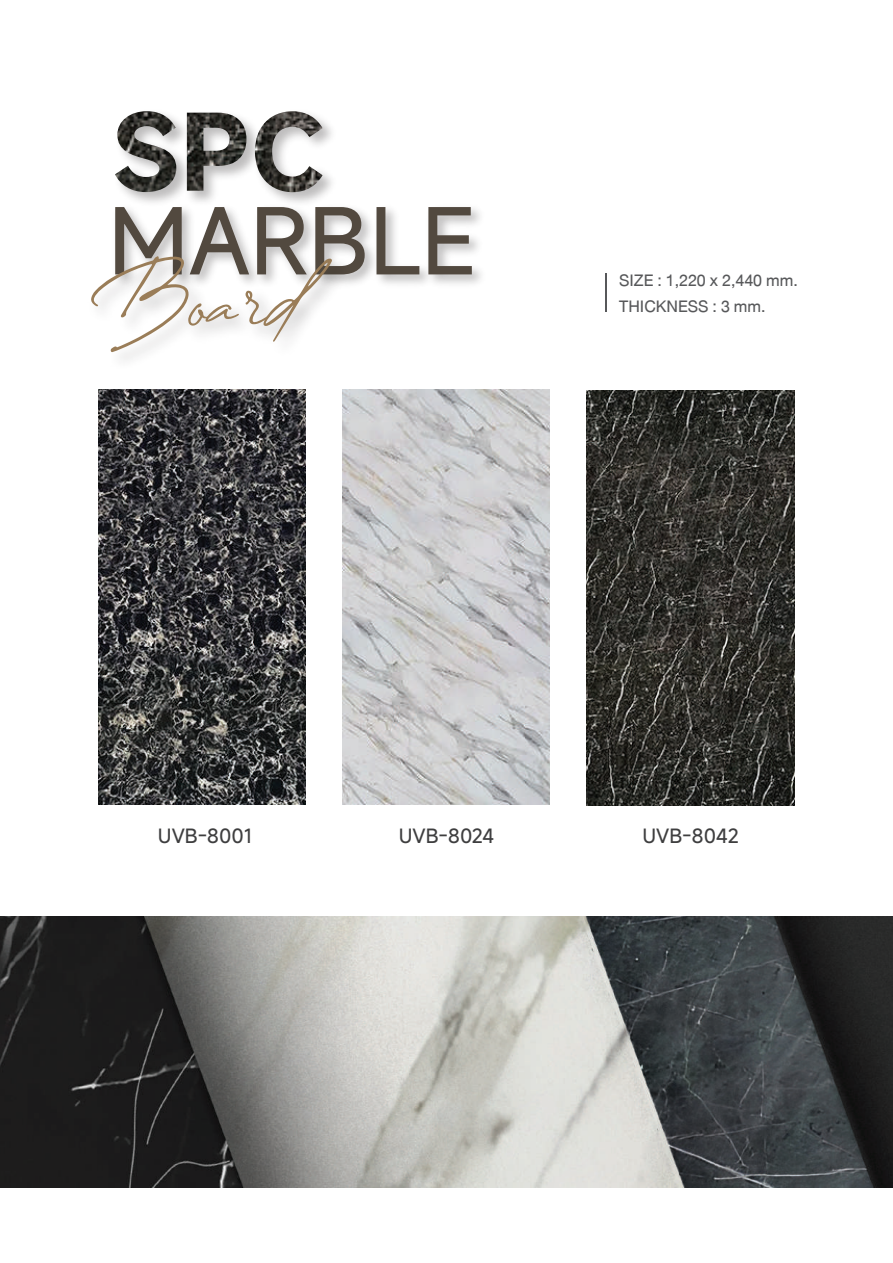
<style>
.page{position:relative;width:893px;height:1263px;background:#fff}
.page>*{position:absolute;margin:0;border:0;box-sizing:border-box;transform-origin:0 0}
.t1{font:112.35px "Creattion Demo";color:#9a7d58}
.t2{font:23.7px "DB Helvethaica X 55";color:#57585a}
.t3{font:500 19.5px "Mi Sans Latin";color:#3e3e3f}
</style>
<div class="page">
<img style="left:0;top:917px;width:893px;height:270px">
<hr style="left:605px;top:274px;width:1px;height:38px;background:#57585a">
<img style="left:125px;top:120px;width:56px;height:80px">
<img style="left:115px;top:111px;width:61px;height:81px">
<img style="left:181px;top:112px;width:68px;height:88px">
<img style="left:187px;top:113px;width:59px;height:78px">
<img style="left:255px;top:111px;width:68px;height:81px">
<img style="left:138px;top:200px;width:343px;height:84px">
<svg style="left:115px;top:207px;width:67px;height:16px"></svg>
<svg style="left:190px;top:207px;width:59px;height:16px"></svg>
<svg style="left:257px;top:207px;width:50px;height:16px"></svg>
<svg style="left:315px;top:207px;width:50px;height:67px"></svg>
<svg style="left:376px;top:207px;width:43px;height:67px"></svg>
<svg style="left:428px;top:207px;width:44px;height:67px"></svg>
<img style="left:98px;top:223px;width:259px;height:174px">
<img style="left:99px;top:390px;width:207px;height:414px">
<img style="left:343px;top:390px;width:207px;height:414px">
<img style="left:587px;top:390px;width:207px;height:415px">
<h1 class="t1" style="left:91px;top:250px;width:212px">Board</h1>
<p class="t2" style="left:619px;top:267px;width:180px">SIZE : 1,220 x 2,440 mm.</p>
<p class="t2" style="left:619px;top:293px;width:148px">THICKNESS : 3 mm.</p>
<p class="t3" style="left:158px;top:822px;width:96px">UVB-8001</p>
<p class="t3" style="left:399px;top:822px;width:97px">UVB-8024</p>
<p class="t3" style="left:642px;top:822px;width:98px">UVB-8042</p>
</div>
